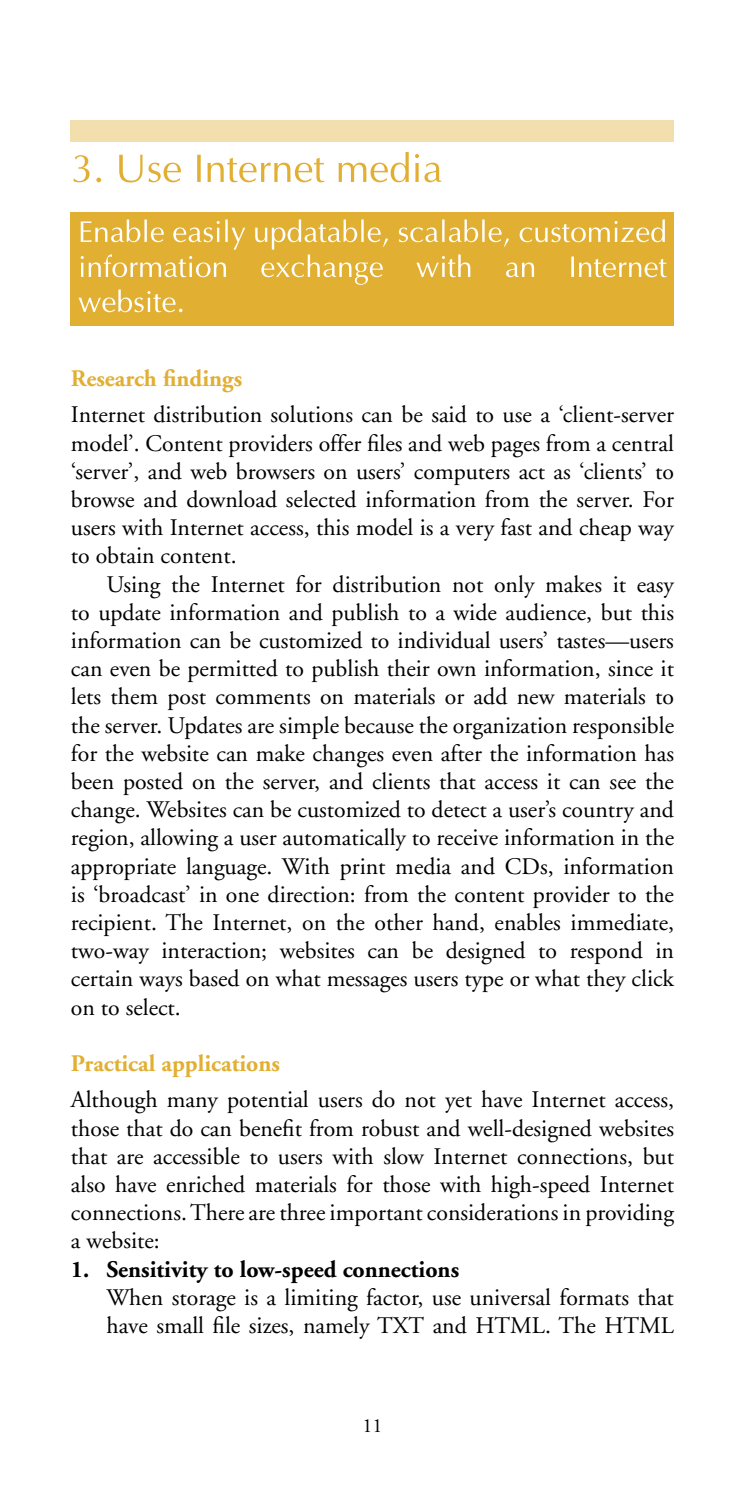
<style>
.page{position:relative;width:745px;height:1489px;background:#fff}
.page>*{position:absolute;margin:0;border:0;box-sizing:border-box;transform-origin:0 0}
.t1{font:23.75px/28.2px "Adobe Garamond";color:#000;text-align:justify}
.t2{font:700 23.75px "Adobe Garamond";color:#e1af32}
.t3{font:700 23.75px "Adobe Garamond";color:#000}
.t4{font:20px "Adobe Garamond";color:#000}
</style>
<div class="page">
<div style="left:71px;top:213px;width:602px;height:113px;background:#e1af32"></div>
<div style="left:71px;top:120px;width:602px;height:22px;background:#f3dfad"></div>
<svg style="left:73px;top:152px;width:368px;height:30px"></svg>
<svg style="left:78px;top:219px;width:588px;height:93px"></svg>
<p class="t2" style="left:71px;top:365px;width:173px">Research findings</p>
<p class="t1" style="left:71px;top:401px;width:604px">Internet distribution solutions can be said to use a ‘client-server model’. Content providers offer files and web pages from a central ‘server’, and web browsers on users’ computers act as ‘clients’ to browse and download selected information from the server. For users with Internet access, this model is a very fast and cheap way to obtain content.</p>
<p class="t1" style="left:71px;top:570px;width:604px;text-indent:35px">Using the Internet for distribution not only makes it easy to update information and publish to a wide audience, but this information can be customized to individual users’ tastes—users can even be permitted to publish their own information, since it lets them post comments on materials or add new materials to the server. Updates are simple because the organization responsible for the website can make changes even after the information has been posted on the server, and clients that access it can see the change. Websites can be customized to detect a user’s country and region, allowing a user automatically to receive information in the appropriate language. With print media and CDs, information is ‘broadcast’ in one direction: from the content provider to the recipient. The Internet, on the other hand, enables immediate, two-way interaction; websites can be designed to respond in certain ways based on what messages users type or what they click on to select.</p>
<p class="t2" style="left:71px;top:1050px;width:210px">Practical applications</p>
<p class="t1" style="left:71px;top:1086px;width:604px">Although many potential users do not yet have Internet access, those that do can benefit from robust and well-designed websites that are accessible to users with slow Internet connections, but also have enriched materials for those with high-speed Internet connections. There are three important considerations in providing a website:</p>
<p class="t3" style="left:71px;top:1255px;width:389px">1. Sensitivity to low-speed connections</p>
<p class="t1" style="left:106px;top:1283px;width:569px">When storage is a limiting factor, use universal formats that have small file sizes, namely TXT and HTML. The HTML</p>
<p class="t4" style="left:362px;top:1414px;width:21px">11</p>
</div>
